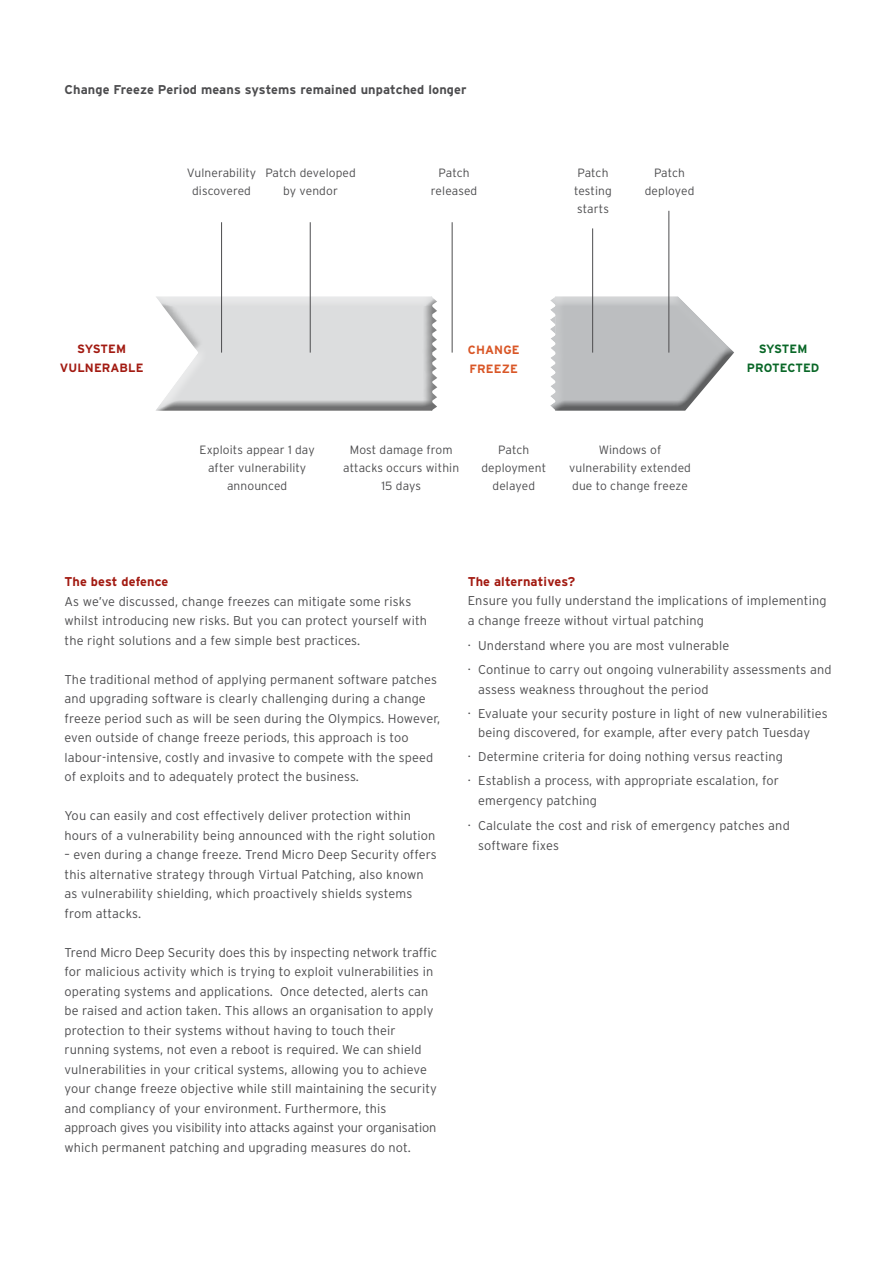
<style>
.page{position:relative;width:893px;height:1263px;background:#fff}
.page>*{position:absolute;margin:0;border:0;box-sizing:border-box;transform-origin:0 0}
.t1{font:300 12.75px/19.5px "Interstate";letter-spacing:.01em;color:#4d4d4f}
.t2{font:700 12.75px "Interstate";letter-spacing:.01em;color:#4d4d4f}
.t3{font:700 12.75px "Interstate";letter-spacing:.01em;color:#a21a11}
.t4{font:300 12px/18px "Interstate";letter-spacing:.01em;color:#4d4d4f;text-align:center}
.t5{font:700 12px/19.5px "Interstate";letter-spacing:.01em;color:#a21a11;text-align:center}
.t6{font:700 12px/19.5px "Interstate";letter-spacing:.01em;color:#096727;text-align:center}
.t7{font:700 12px/19.5px "Interstate";letter-spacing:.01em;color:#d95626}
</style>
<div class="page">
<div style="left:153px;top:296px;width:285px;height:117px;background:#000;opacity:.5"></div>
<div style="left:548px;top:296px;width:187px;height:114px;background:#fff;opacity:.5"></div>
<div style="left:548px;top:345px;width:187px;height:68px;background:#000;opacity:.5"></div>
<hr style="left:221px;top:222px;width:1px;height:131px;background:#4d4d4f">
<hr style="left:310px;top:222px;width:1px;height:131px;background:#4d4d4f">
<hr style="left:452px;top:222px;width:1px;height:131px;background:#4d4d4f">
<hr style="left:592px;top:228px;width:1px;height:125px;background:#4d4d4f">
<hr style="left:668px;top:211px;width:1px;height:142px;background:#4d4d4f">
<p class="t2" style="left:65px;top:82px;width:404px">Change Freeze Period means systems remained unpatched longer</p>
<p class="t4" style="left:187px;top:164px;width:71px">Vulnerability discovered</p>
<p class="t4" style="left:265px;top:164px;width:92px">Patch developed by vendor</p>
<p class="t4" style="left:431px;top:164px;width:48px">Patch released</p>
<p class="t4" style="left:574px;top:164px;width:39px;text-align:left">Patch testing starts</p>
<p class="t4" style="left:645px;top:164px;width:51px">Patch deployed</p>
<p class="t5" style="left:60px;top:339px;width:85px">SYSTEM<br>VULNERABLE</p>
<p class="t6" style="left:747px;top:339px;width:74px">SYSTEM<br>PROTECTED</p>
<p class="t7" style="left:468px;top:340px;width:53px">CHANGE<br>FREEZE</p>
<p class="t4" style="left:200px;top:440px;width:117px">Exploits appear 1 day after vulnerability announced</p>
<p class="t4" style="left:343px;top:440px;width:117px">Most damage from attacks occurs within<br>15 days</p>
<p class="t4" style="left:481px;top:440px;width:66px">Patch deployment delayed</p>
<p class="t4" style="left:569px;top:440px;width:123px">Windows of vulnerability extended due to change freeze</p>
<p class="t3" style="left:65px;top:574px;width:105px">The best defence</p>
<p class="t1" style="left:65px;top:591px;width:364px">As we’ve discussed, change freezes can mitigate some risks whilst introducing new risks. But you can protect yourself with the right solutions and a few simple best practices.</p>
<p class="t1" style="left:65px;top:669px;width:377px">The traditional method of applying permanent software patches and upgrading software is clearly challenging during a change freeze period such as will be seen during the Olympics. However, even outside of change freeze periods, this approach is too labour-intensive, costly and invasive to compete with the speed of exploits and to adequately protect the business.</p>
<p class="t1" style="left:65px;top:806px;width:372px">You can easily and cost effectively deliver protection within hours of a vulnerability being announced with the right solution</p>
<p class="t1" style="left:65px;top:845px;width:374px">– even during a change freeze. Trend Micro Deep Security offers this alternative strategy through Virtual Patching, also known as vulnerability shielding, which proactively shields systems from attacks.</p>
<p class="t1" style="left:65px;top:942px;width:374px">Trend Micro Deep Security does this by inspecting network traffic for malicious activity which is trying to exploit vulnerabilities in operating systems and applications. Once detected, alerts can be raised and action taken. This allows an organisation to apply protection to their systems without having to touch their running systems, not even a reboot is required. We can shield vulnerabilities in your critical systems, allowing you to achieve your change freeze objective while still maintaining the security and compliancy of your environment. Furthermore, this approach gives you visibility into attacks against your organisation which permanent patching and upgrading measures do not.</p>
<p class="t3" style="left:468px;top:574px;width:109px">The alternatives?</p>
<p class="t1" style="left:468px;top:591px;width:360px">Ensure you fully understand the implications of implementing a change freeze without virtual patching</p>
<p class="t1" style="left:468px;top:634px;width:365px;line-height:24px">· Understand where you are most vulnerable<br>· Continue to carry out ongoing vulnerability assessments and</p>
<p class="t1" style="left:468px;top:677px;width:361px;line-height:24px;text-indent:11px">assess weakness throughout the period<br>· Evaluate your security posture in light of new vulnerabilities</p>
<p class="t1" style="left:468px;top:721px;width:344px;line-height:24px;text-indent:11px">being discovered, for example, after every patch Tuesday · Determine criteria for doing nothing versus reacting<br>· Establish a process, with appropriate escalation, for</p>
<p class="t1" style="left:468px;top:787px;width:324px;line-height:25.5px;text-indent:11px">emergency patching<br>· Calculate the cost and risk of emergency patches and</p>
<p class="t1" style="left:478px;top:835px;width:82px">software fixes</p>
</div>
